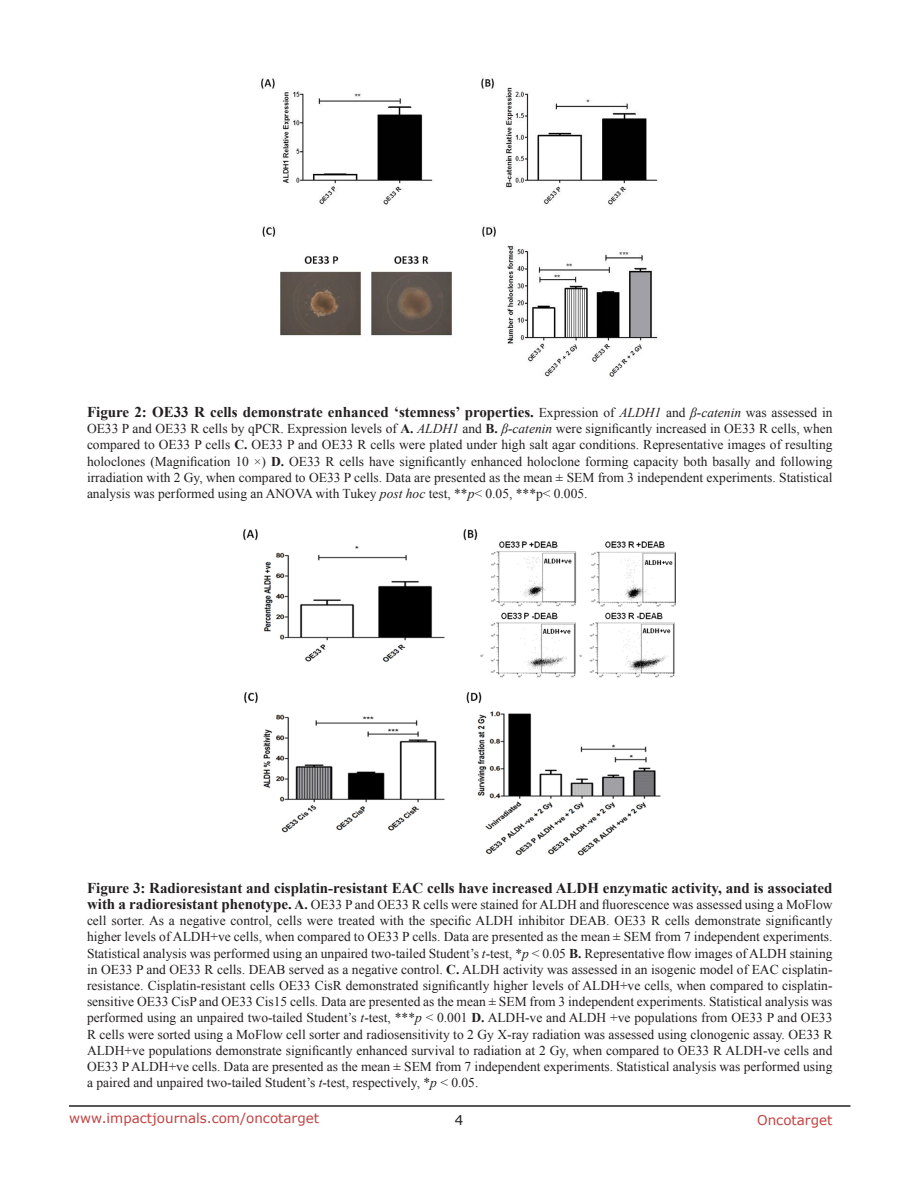
<style>
.page{position:relative;width:918px;height:1188px;background:#fff}
.page>*{position:absolute;margin:0;border:0;box-sizing:border-box;transform-origin:0 0}
.figuretext{font:700 15px "Times New Roman";color:#231f20}
.figuretext-2{font:13.5px/16.2px "Times New Roman";color:#231f20;text-align:justify}
.t1{font:13.5px "Verdana";color:#c24141}
.t2{font:13.5px "Verdana";color:#231f20}
.s1{font-weight:400;font-size:13.5px}
.s2{font-weight:400;font-style:italic;font-size:13.5px}
.s3{font-weight:700}
.s4{font-style:italic}
.s5{font-weight:700;font-size:15px}
</style>
<div class="page">
<hr style="left:69px;top:1105px;width:781px;height:2px;background:#231f20">
<img style="left:262px;top:78px;width:396px;height:299px">
<img style="left:244px;top:530px;width:432px;height:325px">
<p class="figuretext" style="left:87px;top:402px;width:747px">Figure 2: OE33 R cells demonstrate enhanced ‘stemness’ properties. <span class="s1">Expression of</span> <span class="s2">ALDH1</span> <span class="s1">and</span> <span class="s2">β-catenin</span> <span class="s1">was assessed in</span></p>
<p class="figuretext-2" style="left:87px;top:420px;width:747px">OE33 P and OE33 R cells by qPCR. Expression levels of <span class="s3">A.</span> <span class="s4">ALDH1</span> and <span class="s3">B.</span> <span class="s4">β-catenin</span> were significantly increased in OE33 R cells, when compared to OE33 P cells <span class="s3">C.</span> OE33 P and OE33 R cells were plated under high salt agar conditions. Representative images of resulting holoclones (Magnification 10 ×) <span class="s3">D.</span> OE33 R cells have significantly enhanced holoclone forming capacity both basally and following irradiation with 2 Gy, when compared to OE33 P cells. Data are presented as the mean ± SEM from 3 independent experiments. Statistical analysis was performed using an ANOVA with Tukey <span class="s4">post hoc</span> test, **<span class="s4">p</span>&lt; 0.05, ***p&lt; 0.005.</p>
<p class="figuretext" style="left:87px;top:877px;width:747px">Figure 3: Radioresistant and cisplatin-resistant EAC cells have increased ALDH enzymatic activity, and is associated</p>
<p class="figuretext-2" style="left:87px;top:896px;width:747px"><span class="s5">with a radioresistant phenotype.</span> <span class="s3">A.</span> OE33 P and OE33 R cells were stained for ALDH and fluorescence was assessed using a MoFlow cell sorter. As a negative control, cells were treated with the specific ALDH inhibitor DEAB. OE33 R cells demonstrate significantly higher levels of ALDH+ve cells, when compared to OE33 P cells. Data are presented as the mean ± SEM from 7 independent experiments.<br>Statistical analysis was performed using an unpaired two-tailed Student’s <span class="s4">t</span>-test, *<span class="s4">p</span> &lt; 0.05 <span class="s3">B.</span> Representative flow images of ALDH staining in OE33 P and OE33 R cells. DEAB served as a negative control. <span class="s3">C.</span> ALDH activity was assessed in an isogenic model of EAC cisplatin&shy;resistance. Cisplatin-resistant cells OE33 CisR demonstrated significantly higher levels of ALDH+ve cells, when compared to cisplatin&shy;sensitive OE33 CisP and OE33 Cis15 cells. Data are presented as the mean ± SEM from 3 independent experiments. Statistical analysis was performed using an unpaired two-tailed Student’s <span class="s4">t</span>-test, ***<span class="s4">p</span> &lt; 0.001 <span class="s3">D.</span> ALDH-ve and ALDH +ve populations from OE33 P and OE33<br>R cells were sorted using a MoFlow cell sorter and radiosensitivity to 2 Gy X-ray radiation was assessed using clonogenic assay. OE33 R ALDH+ve populations demonstrate significantly enhanced survival to radiation at 2 Gy, when compared to OE33 R ALDH-ve cells and OE33 P ALDH+ve cells. Data are presented as the mean ± SEM from 7 independent experiments. Statistical analysis was performed using a paired and unpaired two-tailed Student’s <span class="s4">t</span>-test, respectively, *<span class="s4">p</span> &lt; 0.05.</p>
<p class="t1" style="left:69px;top:1109px;width:252px">www.impactjournals.com/oncotarget</p>
<p class="t2" style="left:455px;top:1111px;width:10px">4</p>
<p class="t1" style="left:757px;top:1111px;width:77px">Oncotarget</p>
</div>
